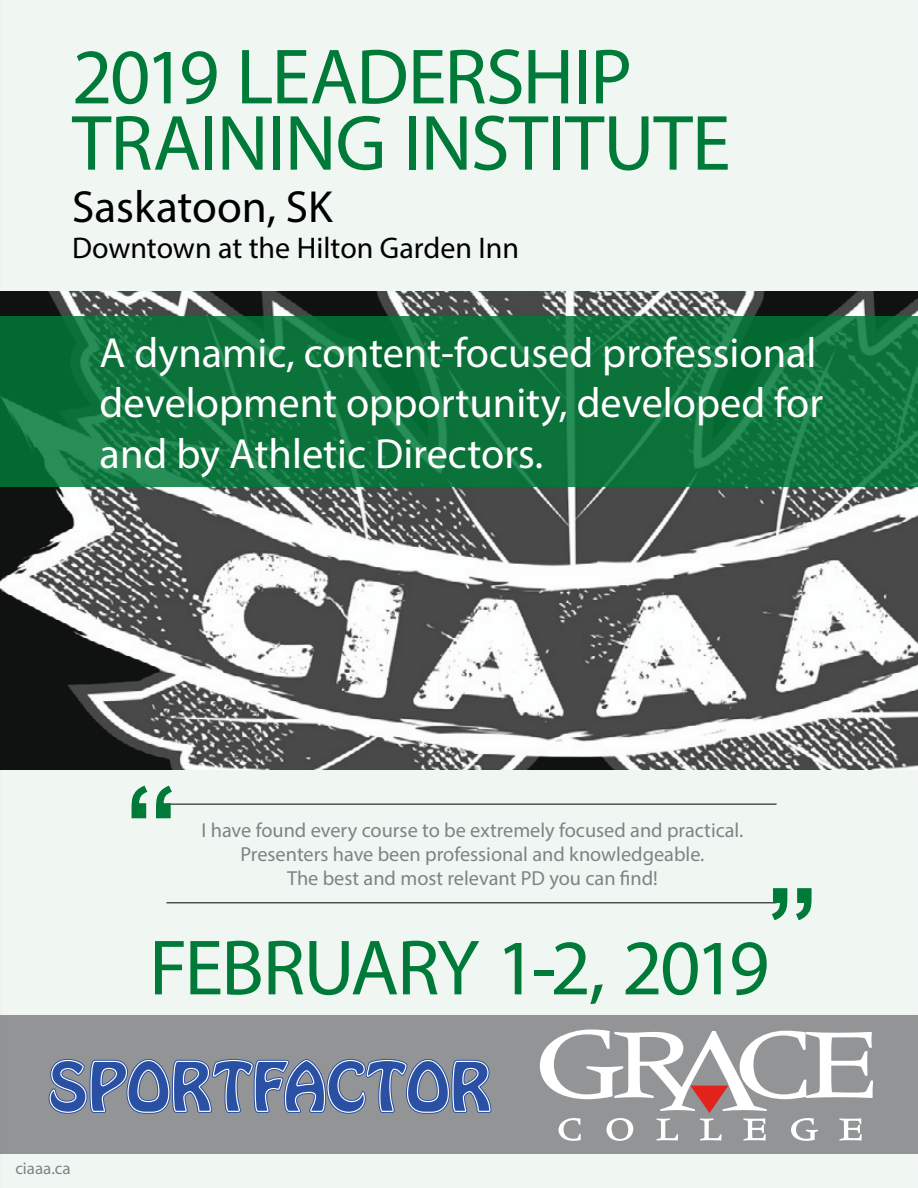
<style>
.page{position:relative;width:918px;height:1188px;background:#f0f7f3}
.page>*{position:absolute;margin:0;border:0;box-sizing:border-box;transform-origin:0 0}
.t1{font:79.05px/66.3px "Myriad Pro";letter-spacing:-.02em;color:#007a38}
.t2{font:45.15px "Myriad Pro";color:#000}
.t3{font:42.3px/50.8px "Myriad Pro";color:#fff}
.t4{font:30px "Myriad Pro";color:#000}
.t5{font:20.25px/24.3px "Myriad Pro";color:#808285;text-align:center}
.t6{font:16.95px "Myriad Pro";color:#808285}
</style>
<div class="page">
<img style="left:0;top:291px;width:918px;height:479px">
<div style="left:0;top:1015px;width:918px;height:139px;background:#929496"></div>
<svg style="left:0;top:316px;width:918px;height:171px;background:#0f763e"></svg>
<hr style="left:167px;top:804px;width:610px;height:1px;background:#000">
<hr style="left:167px;top:903px;width:610px;height:1px;background:#000">
<svg style="left:772px;top:888px;width:40px;height:32px"></svg>
<svg style="left:132px;top:786px;width:40px;height:32px"></svg>
<svg style="left:48px;top:1059px;width:444px;height:55px"></svg>
<svg style="left:540px;top:1029px;width:333px;height:159px"></svg>
<h1 class="t1" style="left:72px;top:42px;width:660px">2019 LEADERSHIP<br>TRAINING INSTITUTE</h1>
<h2 class="t2" style="left:72px;top:179px;width:262px">Saskatoon, SK</h2>
<h3 class="t4" style="left:72px;top:230px;width:449px">Downtown at the Hilton Garden Inn</h3>
<h3 class="t3" style="left:100px;top:326px;width:725px">A dynamic, content-focused professional development opportunity, developed for and by Athletic Directors.</h3>
<p class="t5" style="left:202px;top:817px;width:543px">I have found every course to be extremely focused and practical.<br>Presenters have been professional and knowledgeable.<br>The best and most relevant PD you can find!</p>
<p class="t6" style="left:15px;top:1157px;width:57px">ciaaa.ca</p>
<h1 class="t1" style="left:149px;top:933px;width:622px">FEBRUARY 1-2, 2019</h1>
</div>
